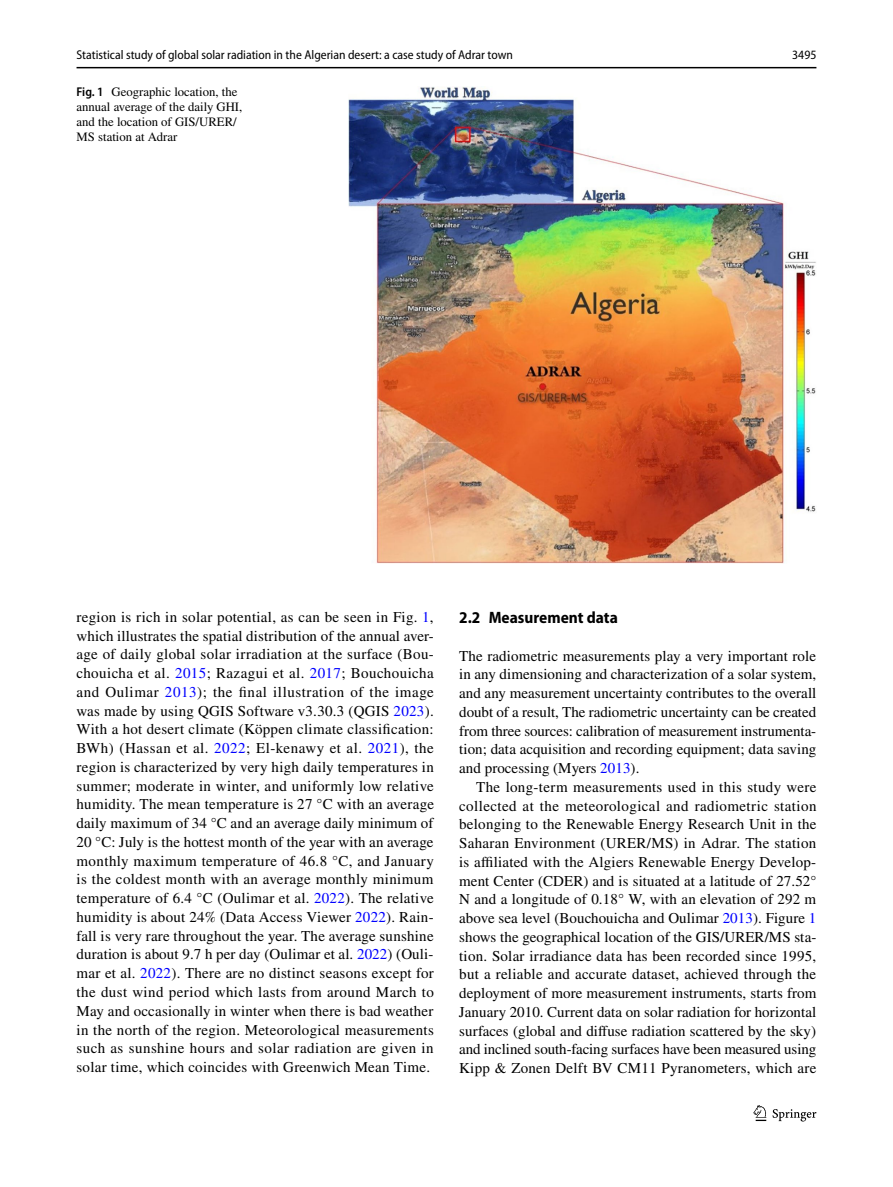
<style>
.page{position:relative;width:893px;height:1187px;background:#fff}
.page>*{position:absolute;margin:0;border:0;box-sizing:border-box;transform-origin:0 0}
.t1{font:700 semi-condensed 16.5px "Myriad Pro";color:#000}
.t2{font:15px/18.8px "STIX";letter-spacing:.015em;color:#000;text-align:justify}
.t3{font:12.75px/15px "STIX";color:#000}
.t4{font:semi-condensed 12.75px "Myriad Pro";color:#000}
.s1{font-family:"Myriad Pro";font-weight:600;font-stretch:semi-condensed}
.s2{color:#00f}
</style>
<div class="page">
<hr style="left:77px;top:67px;width:739px;height:1px;background:#000">
<svg style="left:753px;top:1105px;width:13px;height:15px"></svg>
<svg style="left:773px;top:1109px;width:43px;height:12px"></svg>
<img style="left:349px;top:87px;width:467px;height:476px">
<p class="t4" style="left:77px;top:48px;width:438px">Statistical study of global solar radiation in the Algerian desert: a case study of Adrar town</p>
<p class="t4" style="left:792px;top:48px;width:26px">3495</p>
<p class="t3" style="left:77px;top:85px;width:167px"><span class="s1">Fig. 1</span> Geographic location, the annual average of the daily GHI, and the location of GIS/URER/<br>MS station at Adrar</p>
<p class="t2" style="left:77px;top:608px;width:359px">region is rich in solar potential, as can be seen in Fig. <span class="s2">1</span>, which illustrates the spatial distribution of the annual aver&shy;age of daily global solar irradiation at the surface (Bou&shy;chouicha et al. <span class="s2">2015</span>; Razagui et al. <span class="s2">2017</span>; Bouchouicha and Oulimar <span class="s2">2013</span>); the final illustration of the image was made by using QGIS Software v3.30.3 (QGIS <span class="s2">2023</span>).<br>With a hot desert climate (Köppen climate classification:<br>BWh) (Hassan et al. <span class="s2">2022</span>; El-kenawy et al. <span class="s2">2021</span>), the region is characterized by very high daily temperatures in summer; moderate in winter, and uniformly low relative humidity. The mean temperature is 27 °C with an average daily maximum of 34 °C and an average daily minimum of 20 °C: July is the hottest month of the year with an average monthly maximum temperature of 46.8 °C, and January is the coldest month with an average monthly minimum temperature of 6.4 °C (Oulimar et al. <span class="s2">2022</span>). The relative humidity is about 24% (Data Access Viewer <span class="s2">2022</span>). Rain&shy;fall is very rare throughout the year. The average sunshine duration is about 9.7 h per day (Oulimar et al. <span class="s2">2022</span>) (Ouli&shy;mar et al. <span class="s2">2022</span>). There are no distinct seasons except for the dust wind period which lasts from around March to May and occasionally in winter when there is bad weather in the north of the region. Meteorological measurements such as sunshine hours and solar radiation are given in solar time, which coincides with Greenwich Mean Time.</p>
<p class="t1" style="left:459px;top:608px;width:160px">2.2 Measurement data</p>
<p class="t2" style="left:459px;top:647px;width:359px">The radiometric measurements play a very important role in any dimensioning and characterization of a solar system, and any measurement uncertainty contributes to the overall doubt of a result, The radiometric uncertainty can be created from three sources: calibration of measurement instrumenta&shy;tion; data acquisition and recording equipment; data saving and processing (Myers <span class="s2">2013</span>).</p>
<p class="t2" style="left:459px;top:778px;width:359px;text-indent:17px">The long-term measurements used in this study were collected at the meteorological and radiometric station belonging to the Renewable Energy Research Unit in the Saharan Environment (URER/MS) in Adrar. The station is affiliated with the Algiers Renewable Energy Develop&shy;ment Center (CDER) and is situated at a latitude of 27.52° N and a longitude of 0.18° W, with an elevation of 292 m above sea level (Bouchouicha and Oulimar <span class="s2">2013</span>). Figure <span class="s2">1 </span>shows the geographical location of the GIS/URER/MS sta&shy;tion. Solar irradiance data has been recorded since 1995, but a reliable and accurate dataset, achieved through the deployment of more measurement instruments, starts from January 2010. Current data on solar radiation for horizontal surfaces (global and diffuse radiation scattered by the sky) and inclined south-facing surfaces have been measured using Kipp &amp; Zonen Delft BV CM11 Pyranometers, which are</p>
</div>
